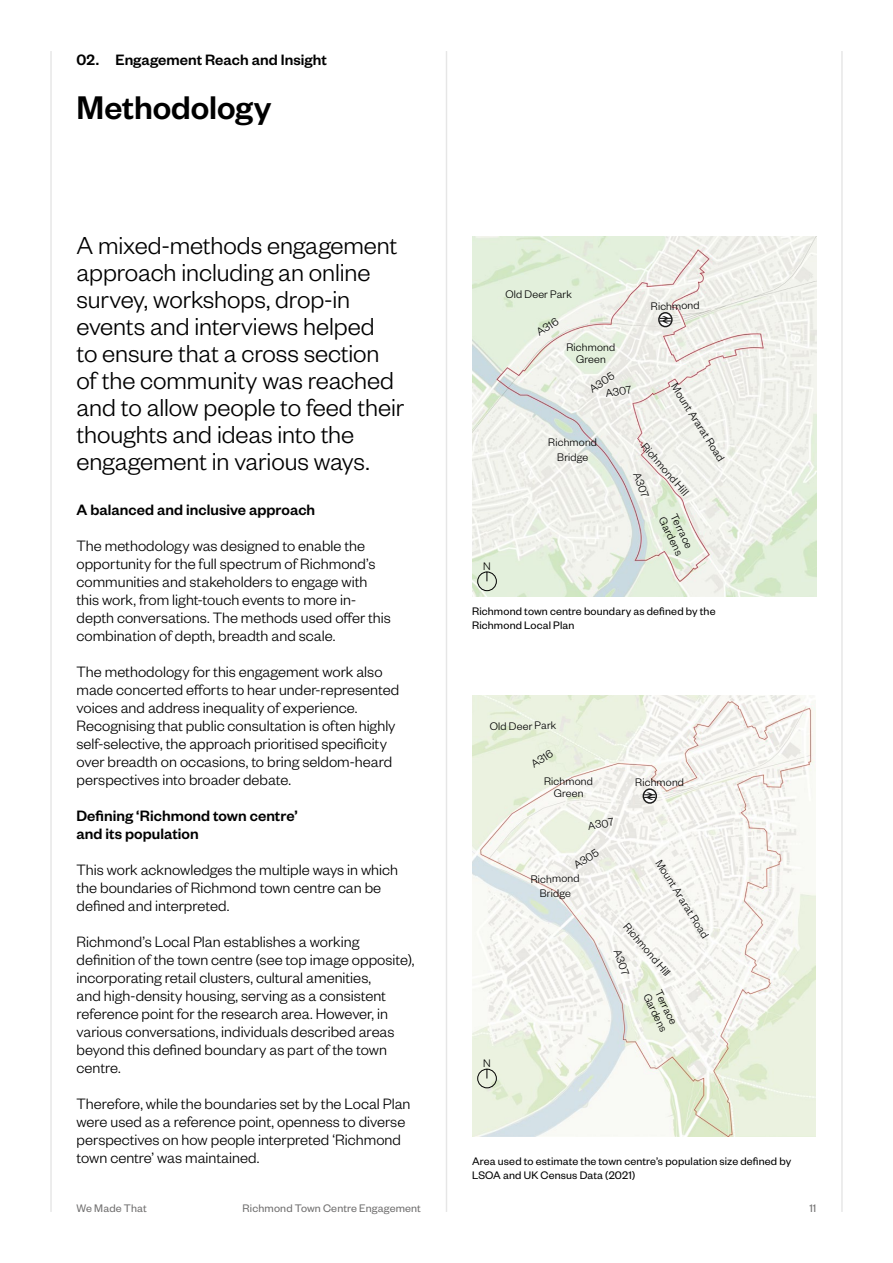
<style>
.page{position:relative;width:893px;height:1263px;background:#fff}
.page>*{position:absolute;margin:0;border:0;box-sizing:border-box;transform-origin:0 0}
.t1{font:500 36px "Founders Grotesk";letter-spacing:-.005em;color:#000}
.t2{font:300 27px/27px "Founders Grotesk";letter-spacing:-.005em;color:#000}
.t3{font:300 16.5px/18px "Founders Grotesk";color:#000}
.t4{font:500 16.5px/18px "Founders Grotesk";color:#000}
.t5{font:300 12px/14.4px "Founders Grotesk";letter-spacing:.005em;color:#000;text-align:center}
.t6{font:12px/13.5px "Founders Grotesk";letter-spacing:.01em;color:#000}
.t7{font:12px "Founders Grotesk";letter-spacing:.01em;color:#706f6f}
</style>
<div class="page">
<hr style="left:446px;top:51px;width:1px;height:1161px;background:#000">
<hr style="left:50px;top:51px;width:2px;height:1161px;background:#000">
<hr style="left:841px;top:51px;width:2px;height:1161px;background:#000">
<img style="left:472px;top:236px;width:344px;height:360px">
<img style="left:472px;top:695px;width:343px;height:441px">
<svg style="left:658px;top:312px;width:15px;height:15px"></svg>
<svg style="left:660px;top:316px;width:11px;height:7px"></svg>
<div style="left:477px;top:572px;width:20px;height:19px;border:1px solid #000;border-radius:50%"></div>
<svg style="left:643px;top:788px;width:14px;height:16px"></svg>
<svg style="left:644px;top:792px;width:11px;height:8px"></svg>
<div style="left:477px;top:1069px;width:20px;height:19px;border:1px solid #000;border-radius:50%"></div>
<p class="t4" style="left:77px;top:50px;width:252px">02. Engagement Reach and Insight</p>
<h1 class="t1" style="left:77px;top:85px;width:197px">Methodology</h1>
<p class="t2" style="left:77px;top:231px;width:329px">A mixed-methods engagement approach including an online survey, workshops, drop-in events and interviews helped<br>to ensure that a cross section of the community was reached and to allow people to feed their thoughts and ideas into the engagement in various ways.</p>
<p class="t4" style="left:77px;top:500px;width:240px">A balanced and inclusive approach</p>
<p class="t3" style="left:77px;top:536px;width:316px">The methodology was designed to enable the opportunity for the full spectrum of Richmond’s communities and stakeholders to engage with this work, from light-touch events to more in&shy;depth conversations. The methods used offer this combination of depth, breadth and scale.</p>
<p class="t3" style="left:77px;top:662px;width:324px">The methodology for this engagement work also made concerted efforts to hear under-represented voices and address inequality of experience.<br>Recognising that public consultation is often highly self-selective, the approach prioritised specificity over breadth on occasions, to bring seldom-heard perspectives into broader debate.</p>
<p class="t4" style="left:77px;top:806px;width:223px">Defining ‘Richmond town centre’ and its population</p>
<p class="t3" style="left:77px;top:860px;width:323px">This work acknowledges the multiple ways in which the boundaries of Richmond town centre can be defined and interpreted.</p>
<p class="t3" style="left:77px;top:932px;width:339px">Richmond’s Local Plan establishes a working definition of the town centre (see top image opposite), incorporating retail clusters, cultural amenities,<br>and high-density housing, serving as a consistent reference point for the research area. However, in various conversations, individuals described areas beyond this defined boundary as part of the town centre.</p>
<p class="t3" style="left:77px;top:1094px;width:335px">Therefore, while the boundaries set by the Local Plan were used as a reference point, openness to diverse perspectives on how people interpreted ‘Richmond town centre’ was maintained.</p>
<p class="t5" style="left:505px;top:287px;width:68px">Old Deer Park</p>
<p class="t5" style="left:533px;top:326px;width:25px;rotate:-33deg">A316</p>
<p class="t5" style="left:566px;top:341px;width:50px;line-height:12px">Richmond<br>Green</p>
<p class="t5" style="left:651px;top:298px;width:50px">Richmond</p>
<p class="t5" style="left:586px;top:383px;width:29px;rotate:-33deg">A305</p>
<p class="t5" style="left:681px;top:380px;width:92px;rotate:58deg">Mount Ararat Road</p>
<p class="t5" style="left:604px;top:386px;width:28px;rotate:-9deg">A307</p>
<p class="t5" style="left:548px;top:435px;width:50px">Richmond<br>Bridge</p>
<p class="t5" style="left:649px;top:439px;width:67px;rotate:49deg">Richmond Hill</p>
<p class="t5" style="left:644px;top:470px;width:28px;rotate:70deg">A307</p>
<p class="t5" style="left:483px;top:558px;width:9px">N</p>
<p class="t5" style="left:681px;top:511px;width:39px;rotate:64deg">Terrace</p>
<p class="t5" style="left:669px;top:514px;width:43px;rotate:64deg">Gardens</p>
<p class="t6" style="left:472px;top:604px;width:245px">Richmond town centre boundary as defined by the<br>Richmond Local Plan</p>
<p class="t5" style="left:490px;top:718px;width:68px">Old Deer Park</p>
<p class="t5" style="left:528px;top:758px;width:25px;rotate:-33deg">A316</p>
<p class="t5" style="left:544px;top:774px;width:50px;line-height:12px">Richmond<br>Green</p>
<p class="t5" style="left:587px;top:818px;width:28px;rotate:-9deg">A307</p>
<p class="t5" style="left:635px;top:774px;width:50px">Richmond</p>
<p class="t5" style="left:483px;top:1055px;width:9px">N</p>
<p class="t5" style="left:570px;top:859px;width:29px;rotate:-33deg">A305</p>
<p class="t5" style="left:531px;top:871px;width:50px">Richmond<br>Bridge</p>
<p class="t5" style="left:665px;top:856px;width:92px;rotate:58deg">Mount Ararat Road</p>
<p class="t5" style="left:631px;top:920px;width:67px;rotate:49deg">Richmond Hill</p>
<p class="t5" style="left:624px;top:947px;width:28px;rotate:70deg">A307</p>
<p class="t5" style="left:665px;top:987px;width:39px;rotate:64deg">Terrace</p>
<p class="t5" style="left:653px;top:990px;width:43px;rotate:64deg">Gardens</p>
<p class="t6" style="left:472px;top:1154px;width:321px">Area used to estimate the town centre’s population size defined by<br>LSOA and UK Census Data (2021)</p>
<p class="t7" style="left:77px;top:1201px;width:72px">We Made That</p>
<p class="t7" style="left:243px;top:1201px;width:180px">Richmond Town Centre Engagement</p>
<p class="t7" style="left:809px;top:1201px;width:8px">11</p>
</div>
